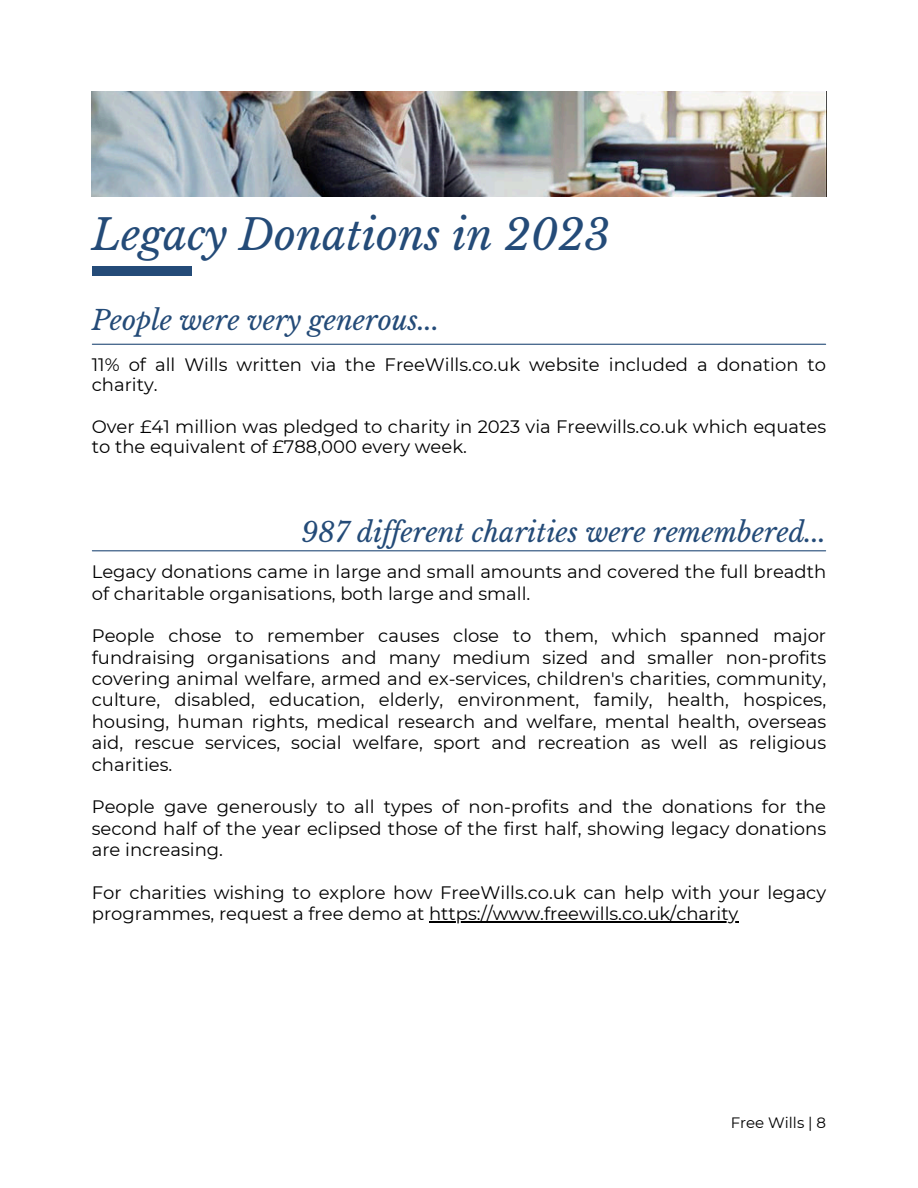
<style>
.page{position:relative;width:918px;height:1188px;background:#fff}
.page>*{position:absolute;margin:0;border:0;box-sizing:border-box;transform-origin:0 0}
.t1{font:italic 42px "Libre Baskerville";color:#244b78}
.t2{font:italic 27px "Libre Baskerville";color:#244b78}
.t3{font:18px/21.3px "Montserrat";color:#000}
.t4{font:15px "Montserrat";color:#000}
</style>
<div class="page">
<img style="left:92px;top:92px;width:734px;height:104px">
<div style="left:92px;top:267px;width:99px;height:9px;background:#244b78"></div>
<hr style="left:429px;top:921px;width:309px;height:1px;background:#000">
<hr style="left:92px;top:344px;width:734px;height:1px;background:#244b78">
<hr style="left:92px;top:550px;width:734px;height:1px;background:#244b78">
<h2 class="t1" style="left:92px;top:209px;width:520px">Legacy Donations in 2023</h2>
<h3 class="t2" style="left:92px;top:304px;width:349px">People were very generous...</h3>
<h1 class="t3" style="left:92px;top:354px;width:736px;line-height:20.5px">11% of all Wills written via the FreeWills.co.uk website included a donation to charity.</h1>
<p class="t3" style="left:92px;top:416px;width:736px;line-height:20.5px">Over £41 million was pledged to charity in 2023 via Freewills.co.uk which equates to the equivalent of £788,000 every week.</p>
<p class="t2" style="left:301px;top:516px;width:527px">987 dif erent charities were remembered...</p>
<h2 class="t3" style="left:92px;top:561px;width:736px">Legacy donations came in large and small amounts and covered the full breadth of charitable organisations, both large and small.</h2>
<h3 class="t3" style="left:92px;top:625px;width:736px;text-align:justify">People chose to remember causes close to them, which spanned major fundraising organisations and many medium sized and smaller non-profits covering animal welfare, armed and ex-services, children's charities, community, culture, disabled, education, elderly, environment, family, health, hospices, housing, human rights, medical research and welfare, mental health, overseas aid, rescue services, social welfare, sport and recreation as well as religious charities.</h3>
<h3 class="t3" style="left:92px;top:796px;width:736px;text-align:justify">People gave generously to all types of non-profits and the donations for the second half of the year eclipsed those of the first half, showing legacy donations are increasing.</h3>
<h3 class="t3" style="left:92px;top:882px;width:736px">For charities wishing to explore how FreeWills.co.uk can help with your legacy programmes, request a free demo at https://www.freewills.co.uk/charity</h3>
<h3 class="t4" style="left:731px;top:1114px;width:97px">Free Wills | 8</h3>
</div>
